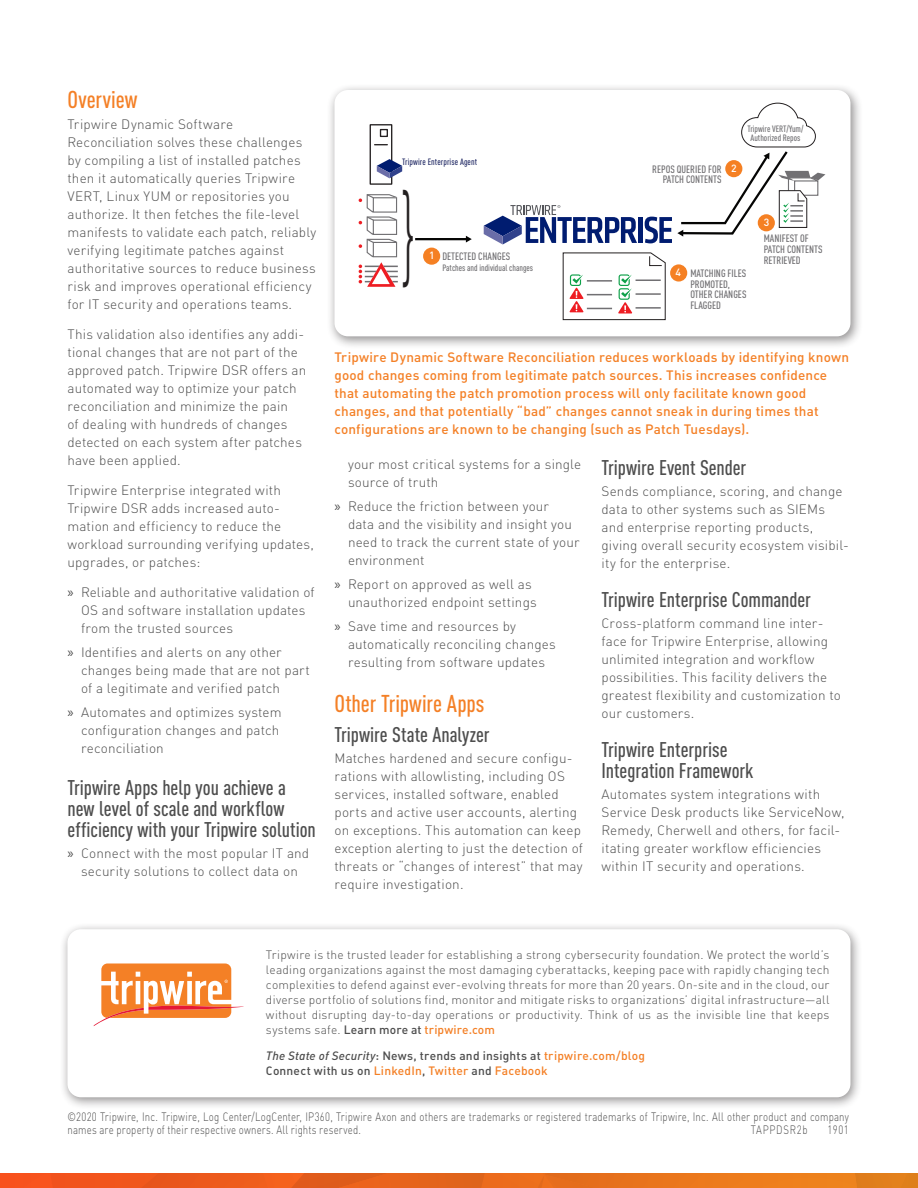
<style>
.page{position:relative;width:918px;height:1188px;background:#fff}
.page>*{position:absolute;margin:0;border:0;box-sizing:border-box;transform-origin:0 0}
.t1{font:300 113.55px "DIN Pro";color:#231f20;scale:.4 1}
.t2{font:500 condensed 24px "DIN Pro";color:#f48026}
.t3{font:500 condensed 21px/21px "DIN Pro";color:#4d4d4d}
.BODY{font:300 13.5px/18px "DIN Pro";letter-spacing:.015em;color:#4d4d4d}
.t4{font:500 13.5px/18px "DIN Pro";letter-spacing:.01em;color:#f48026}
.Cover_Back_Copyright{font:300 12px/15px "DIN Pro";letter-spacing:.02em;color:#4d4d4d;text-align:justify}
.Cover_Back_Copyright-2{font:300 12px/13.5px "DIN Pro";letter-spacing:.02em;color:#4d4d4d;scale:.8 1}
.t5{font:500 12px/15px "DIN Pro";letter-spacing:.015em;color:#4d4d4d}
.Cover_Back_Copyright-3{font:300 12px "DIN Pro";letter-spacing:.075em;color:#4d4d4d;scale:.8 1}
.t6{font:500 condensed 10.65px/10.6px "DIN Pro";color:#717073}
.t7{font:500 10.35px "DIN Pro";color:#fff}
.t8{font:500 condensed 9.15px/9.1px "DIN Pro";color:#717073;text-align:center}
.t9{font:500 condensed 9.15px "DIN Pro";letter-spacing:.01em;color:#242c66}
.s1{font-family:"Myriad Pro";font-weight:400;font-size:14.7px}
.s2{font-stretch:normal;font-size:10.35px;color:#fff}
.s3{font-weight:500}
.s4{font-weight:500;color:#f48026}
.s5{font-style:italic}
.s6{color:#f48026}
</style>
<div class="page">
<svg style="left:0;top:1173px;width:918px;height:15px;background:#ea681c"></svg>
<div style="left:327px;top:83px;width:536px;height:267px;background:#231f20;opacity:.5"></div>
<div style="left:334px;top:90px;width:516px;height:246px;background:#fff;border-radius:14px"></div>
<div style="left:370px;top:124px;width:22px;height:61px;border:1px solid #231f20"></div>
<hr style="left:639px;top:217px;width:4px;height:26px;background:#001c70">
<svg style="left:484px;top:205px;width:153px;height:39px"></svg>
<svg style="left:370px;top:125px;width:32px;height:59px"></svg>
<hr style="left:415px;top:238px;width:52px;height:2px;background:#050504">
<svg style="left:466px;top:236px;width:6px;height:7px"></svg>
<div style="left:423px;top:248px;width:17px;height:17px;background:#f58023;border-radius:50%"></div>
<svg style="left:359px;top:194px;width:39px;height:93px"></svg>
<div style="left:670px;top:264px;width:17px;height:18px;background:#f58023;border-radius:50%"></div>
<svg style="left:562px;top:252px;width:104px;height:68px"></svg>
<svg style="left:645px;top:103px;width:180px;height:140px"></svg>
<div style="left:59px;top:922px;width:803px;height:189px;background:#231f20;opacity:.5"></div>
<div style="left:68px;top:929px;width:782px;height:168px;background:#fff;border-radius:14px"></div>
<svg style="left:94px;top:963px;width:150px;height:63px"></svg>
<h1 class="t2" style="left:68px;top:86px;width:71px">Overview</h1>
<p class="BODY" style="left:68px;top:115px;width:250px">Tripwire Dynamic Software Reconciliation solves these challenges by compiling a list of installed patches then it automatically queries Tripwire VERT, Linux YUM or repositories you authorize. It then fetches the file-level manifests to validate each patch, reliably verifying legitimate patches against authoritative sources to reduce business risk and improves operational efficiency for IT security and operations teams.</p>
<p class="BODY" style="left:68px;top:325px;width:240px">This validation also identifies any addi&shy;tional changes that are not part of the approved patch. Tripwire DSR offers an automated way to optimize your patch reconciliation and minimize the pain<br>of dealing with hundreds of changes detected on each system after patches have been applied.</p>
<p class="BODY" style="left:68px;top:481px;width:248px">Tripwire Enterprise integrated with Tripwire DSR adds increased auto&shy;mation and efficiency to reduce the workload surrounding verifying updates, upgrades, or patches:</p>
<p class="BODY" style="left:81px;top:583px;width:235px;text-indent:-14px"><span class="s1">»</span> Reliable and authoritative validation of<br>OS and software installation updates from the trusted sources</p>
<p class="BODY" style="left:81px;top:643px;width:230px;text-indent:-14px"><span class="s1">»</span> Identifies and alerts on any other changes being made that are not part of a legitimate and verified patch</p>
<p class="BODY" style="left:81px;top:703px;width:202px;text-indent:-14px"><span class="s1">»</span> Automates and optimizes system configuration changes and patch reconciliation</p>
<h2 class="t3" style="left:68px;top:777px;width:250px">Tripwire Apps help you achieve a new level of scale and workflow efficiency with your Tripwire solution</h2>
<p class="BODY" style="left:68px;top:844px;width:243px;text-align:center"><span class="s1">»</span> Connect with the most popular IT and security solutions to collect data on</p>
<p class="t9" style="left:402px;top:156px;width:76px">Tripwire Enterprise Agent</p>
<p class="t1" style="left:401px;top:161px;width:37px">}</p>
<p class="t7" style="left:429px;top:249px;width:7px">1</p>
<p class="t6" style="left:442px;top:251px;width:69px">DETECTED CHANGES</p>
<p class="t8" style="left:442px;top:263px;width:92px">Patches and individual changes</p>
<p class="t6" style="left:652px;top:163px;width:71px;text-align:right">REPOS QUERIED FOR<br>PATCH CONTENTS</p>
<p class="t7" style="left:731px;top:161px;width:7px">2</p>
<p class="t8" style="left:747px;top:124px;width:58px">Tripwire VERT/Yum/<br>Authorized Repos</p>
<p class="t7" style="left:764px;top:215px;width:7px">3</p>
<p class="t6" style="left:764px;top:233px;width:60px">MANIFEST OF<br>PATCH CONTENTS<br>RETRIEVED</p>
<p class="t6" style="left:690px;top:268px;width:58px;text-indent:-15px"><span class="s2">4</span> MATCHING FILES<br>PROMOTED,<br>OTHER CHANGES<br>FLAGGED</p>
<p class="t4" style="left:334px;top:347px;width:516px">Tripwire Dynamic Software Reconciliation reduces workloads by identifying known good changes coming from legitimate patch sources. This increases confidence that automating the patch promotion process will only facilitate known good changes, and that potentially “bad” changes cannot sneak in during times that configurations are known to be changing (such as Patch Tuesdays).</p>
<p class="BODY" style="left:348px;top:455px;width:235px">your most critical systems for a single source of truth</p>
<p class="BODY" style="left:348px;top:497px;width:233px;text-indent:-14px"><span class="s1">»</span> Reduce the friction between your<br>data and the visibility and insight you need to track the current state of your environment</p>
<p class="BODY" style="left:348px;top:575px;width:190px;text-indent:-14px"><span class="s1">»</span> Report on approved as well as unauthorized endpoint settings</p>
<p class="BODY" style="left:348px;top:617px;width:209px;text-indent:-14px"><span class="s1">»</span> Save time and resources by automatically reconciling changes resulting from software updates</p>
<h1 class="t2" style="left:334px;top:690px;width:152px">Other Tripwire Apps</h1>
<h2 class="t3" style="left:334px;top:724px;width:157px">Tripwire State Analyzer</h2>
<p class="BODY" style="left:334px;top:749px;width:250px">Matches hardened and secure configu&shy;rations with allowlisting, including OS services, installed software, enabled ports and active user accounts, alerting on exceptions. This automation can keep exception alerting to just the detection of threats or “changes of interest” that may require investigation.</p>
<h2 class="t3" style="left:602px;top:457px;width:146px">Tripwire Event Sender</h2>
<p class="BODY" style="left:602px;top:482px;width:249px">Sends compliance, scoring, and change data to other systems such as SIEMs and enterprise reporting products, giving overall security ecosystem visibil&shy;ity for the enterprise.</p>
<h2 class="t3" style="left:602px;top:589px;width:211px">Tripwire Enterprise Commander</h2>
<p class="BODY" style="left:602px;top:614px;width:241px">Cross-platform command line inter&shy;face for Tripwire Enterprise, allowing unlimited integration and workflow possibilities. This facility delivers the greatest flexibility and customization to our customers.</p>
<h2 class="t3" style="left:602px;top:739px;width:154px">Tripwire Enterprise<br>Integration Framework</h2>
<p class="BODY" style="left:602px;top:785px;width:245px">Automates system integrations with Service Desk products like ServiceNow, Remedy, Cherwell and others, for facil&shy;itating greater workflow efficiencies within IT security and operations.</p>
<p class="Cover_Back_Copyright" style="left:266px;top:947px;width:565px">Tripwire is the trusted leader for establishing a strong cybersecurity foundation. We protect the world’s leading organizations against the most damaging cyberattacks, keeping pace with rapidly changing tech complexities to defend against ever-evolving threats for more than 20 years. On-site and in the cloud, our diverse portfolio of solutions find, monitor and mitigate risks to organizations’ digital infrastructure—all without disrupting day-to-day operations or productivity. Think of us as the invisible line that keeps systems safe. <span class="s3">Learn more at</span> <span class="s4">tripwire.com</span></p>
<p class="t5" style="left:266px;top:1048px;width:381px"><span class="s5">The State of Security</span>: News, trends and insights at <span class="s6">tripwire.com/blog<br></span>Connect with us on <span class="s6">LinkedIn</span>, <span class="s6">Twitter</span> and <span class="s6">Facebook</span></p>
<p class="Cover_Back_Copyright-2" style="left:68px;top:1109px;width:978px">©2020 Tripwire, Inc. Tripwire, Log Center/LogCenter, IP360, Tripwire Axon and others are trademarks or registered trademarks of Tripwire, Inc. All other product and company names are property of their respective owners. All rights reserved.</p>
<p class="Cover_Back_Copyright-3" style="left:751px;top:1122px;width:73px">TAPPDSR2b</p>
<p class="Cover_Back_Copyright-2" style="left:828px;top:1123px;width:28px">1901</p>
</div>
